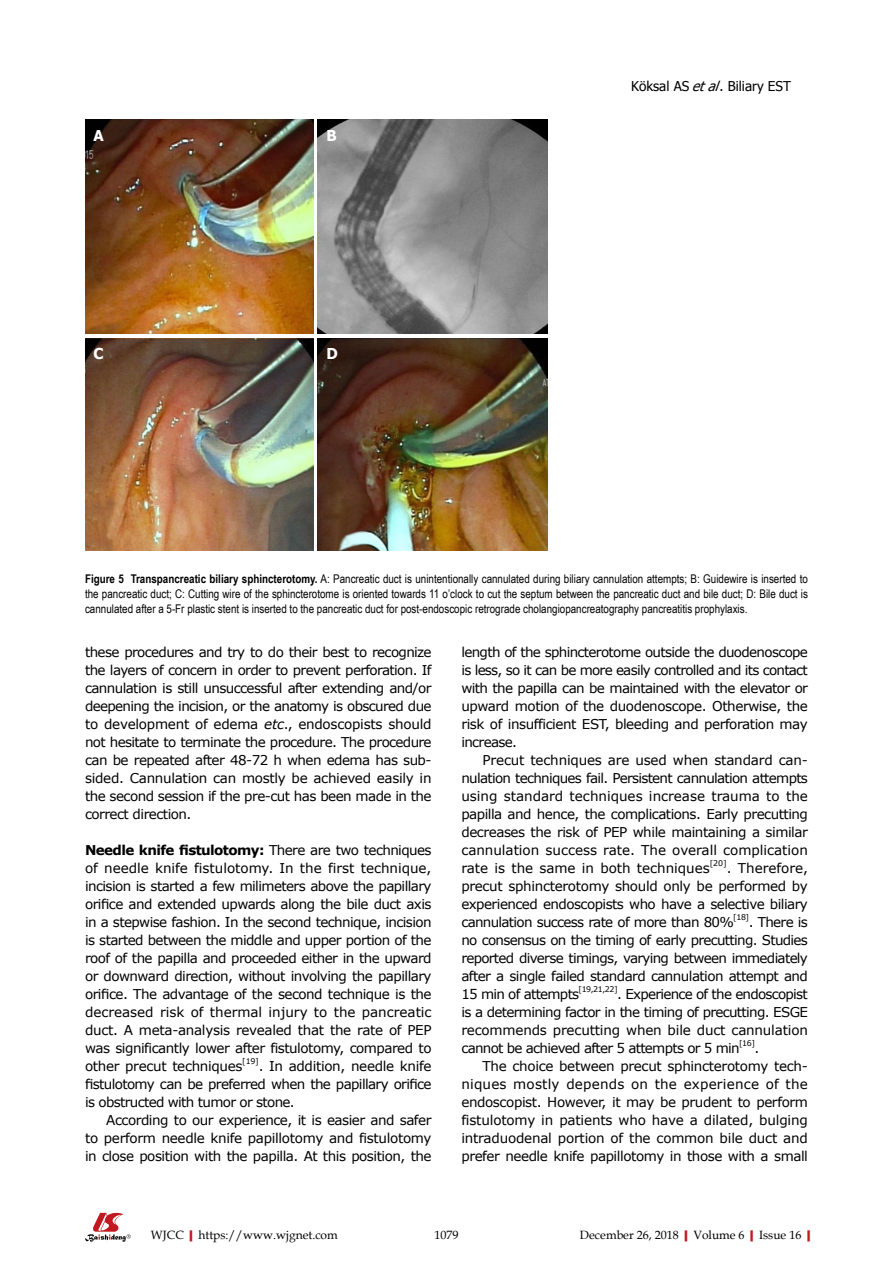
<style>
.page{position:relative;width:893px;height:1263px;background:#fff}
.page>*{position:absolute;margin:0;border:0;box-sizing:border-box;transform-origin:0 0}
.t1{font:700 15px "Tahoma";color:#fff}
.t2{font:13.5px/18px "Verdana";letter-spacing:-.035em;color:#000;text-align:justify}
.t3{font:13.5px "Verdana";letter-spacing:-.015em;color:#000}
.t4{font:13.5px "Verdana";letter-spacing:-.055em;color:#000}
.t5{font:13.5px "Verdana";letter-spacing:-.005em;color:#000}
.t6{font:13.5px "Verdana";color:#000}
.t7{font:13.5px "Verdana";letter-spacing:.015em;color:#000}
.t8{font:13.5px "Tahoma";color:#000}
.t9{font:12px/15px "Arial Narrow";color:#000;text-align:justify}
.t10{font:12px "Book Antiqua";color:#000}
.t11{font:7.8px "Verdana";letter-spacing:-.055em;color:#000}
.s1{font-style:italic}
.s2{font-weight:700}
.s3{font-weight:700;color:#c01920}
</style>
<div class="page">
<svg style="left:85px;top:1213px;width:46px;height:29px"></svg>
<img style="left:85px;top:119px;width:228px;height:215px">
<img style="left:318px;top:119px;width:229px;height:215px">
<img style="left:85px;top:338px;width:229px;height:213px">
<img style="left:318px;top:338px;width:229px;height:213px">
<p class="t1" style="left:94px;top:125px;width:12px">A</p>
<p class="t1" style="left:327px;top:125px;width:12px">B</p>
<p class="t1" style="left:94px;top:343px;width:12px">C</p>
<p class="t1" style="left:327px;top:343px;width:13px">D</p>
<p class="t8" style="left:631px;top:77px;width:161px">Köksal AS <span class="s1">etal</span>. Biliary EST</p>
<p class="t9" style="left:85px;top:570px;width:724px"><span class="s2">Figure 5 Transpancreatic biliary sphincterotomy.</span> A: Pancreatic duct is unintentionally cannulated during biliary cannulation attempts; B: Guidewire is inserted to the pancreatic duct; C: Cutting wire of the sphincterotome is oriented towards 11 o’clock to cut the septum between the pancreatic duct and bile duct; D: Bile duct is cannulated after a 5-Fr plastic stent is inserted to the pancreatic duct for post-endoscopic retrograde cholangiopancreatography pancreatitis prophylaxis.</p>
<p class="t2" style="left:85px;top:643px;width:348px">these procedures and try to do their best to recognize the layers of concern in order to prevent perforation. If cannulation is still unsuccessful after extending and/or deepening the incision, or the anatomy is obscured due to development of edema <span class="s1">etc</span>., endoscopists should not hesitate to terminate the procedure. The procedure can be repeated after 48-72 h when edema has sub&shy;sided. Cannulation can mostly be achieved easily in the second session if the pre-cut has been made in the correct direction.</p>
<p class="t2" style="left:85px;top:841px;width:348px"><span class="s2">Needle knife fistulotomy:</span> There are two techniques of needle knife fistulotomy. In the first technique, incision is started a few milimeters above the papillary orifice and extended upwards along the bile duct axis in a stepwise fashion. In the second technique, incision is started between the middle and upper portion of the roof of the papilla and proceeded either in the upward or downward direction, without involving the papillary orifice. The advantage of the second technique is the decreased risk of thermal injury to the pancreatic duct. A meta-analysis revealed that the rate of PEP was significantly lower after fistulotomy, compared to other precut techniques</p>
<p class="t11" style="left:242px;top:1056px;width:18px">[19]</p>
<p class="t2" style="left:259px;top:1057px;width:174px">. In addition, needle knife</p>
<p class="t2" style="left:85px;top:1075px;width:348px">fistulotomy can be preferred when the papillary orifice</p>
<p class="t2" style="left:85px;top:1093px;width:211px">is obstructed with tumor or stone.</p>
<p class="t2" style="left:106px;top:1111px;width:327px">According to our experience, it is easier and safer</p>
<p class="t2" style="left:85px;top:1129px;width:348px">to perform needle knife papillotomy and fistulotomy</p>
<p class="t2" style="left:85px;top:1147px;width:348px">in close position with the papilla. At this position, the</p>
<p class="t2" style="left:461px;top:643px;width:348px">length of the sphincterotome outside the duodenoscope</p>
<p class="t4" style="left:461px;top:661px;width:348px">is less, so it can be more easily controlled and its contact</p>
<p class="t2" style="left:461px;top:679px;width:348px">with the papilla can be maintained with the elevator or</p>
<p class="t2" style="left:461px;top:697px;width:348px">upward motion of the duodenoscope. Otherwise, the</p>
<p class="t2" style="left:461px;top:715px;width:348px">risk of insufficient EST, bleeding and perforation may</p>
<p class="t2" style="left:461px;top:733px;width:57px">increase.</p>
<p class="t3" style="left:483px;top:751px;width:327px">Precut techniques are used when standard can-</p>
<p class="t4" style="left:461px;top:769px;width:348px">nulation techniques fail. Persistent cannulation attempts</p>
<p class="t6" style="left:461px;top:787px;width:348px">using standard techniques increase trauma to the</p>
<p class="t2" style="left:461px;top:805px;width:348px">papilla and hence, the complications. Early precutting</p>
<p class="t2" style="left:461px;top:823px;width:348px">decreases the risk of PEP while maintaining a similar</p>
<p class="t5" style="left:461px;top:841px;width:348px">cannulation success rate. The overall complication</p>
<p class="t5" style="left:461px;top:859px;width:250px">rate is the same in both techniques</p>
<p class="t11" style="left:710px;top:858px;width:19px">[20]</p>
<p class="t2" style="left:461px;top:859px;width:348px;text-indent:265px">. Therefore, precut sphincterotomy should only be performed by experienced endoscopists who have a selective biliary cannulation success rate of more than 80%</p>
<p class="t11" style="left:733px;top:912px;width:17px">[18]</p>
<p class="t2" style="left:461px;top:913px;width:348px;text-indent:287px">. There is no consensus on the timing of early precutting. Studies reported diverse timings, varying between immediately after a single failed standard cannulation attempt and 15 min of attempts</p>
<p class="t11" style="left:579px;top:984px;width:41px">[19,21,22]</p>
<p class="t2" style="left:461px;top:985px;width:348px;text-indent:156px">. Experience of the endoscopist is a determining factor in the timing of precutting. ESGE recommends precutting when bile duct cannulation cannot be achieved after 5 attempts or 5 min</p>
<p class="t11" style="left:739px;top:1038px;width:17px">[16]</p>
<p class="t2" style="left:754px;top:1039px;width:6px">.</p>
<p class="t2" style="left:483px;top:1057px;width:327px">The choice between precut sphincterotomy tech-</p>
<p class="t7" style="left:461px;top:1075px;width:348px">niques mostly depends on the experience of the</p>
<p class="t2" style="left:461px;top:1093px;width:348px">endoscopist. However, it may be prudent to perform</p>
<p class="t3" style="left:461px;top:1111px;width:348px">fistulotomy in patients who have a dilated, bulging</p>
<p class="t3" style="left:461px;top:1129px;width:348px">intraduodenal portion of the common bile duct and</p>
<p class="t2" style="left:461px;top:1147px;width:348px">prefer needle knife papillotomy in those with a small</p>
<p class="t10" style="left:151px;top:1226px;width:188px">WJCC<span class="s3">|</span>https://www.wjgnet.com</p>
<p class="t10" style="left:434px;top:1226px;width:25px">1079</p>
<p class="t10" style="left:580px;top:1226px;width:237px">December 26, 2018<span class="s3">|</span>Volume 6<span class="s3">|</span>Issue 16<span class="s3">|</span></p>
</div>
